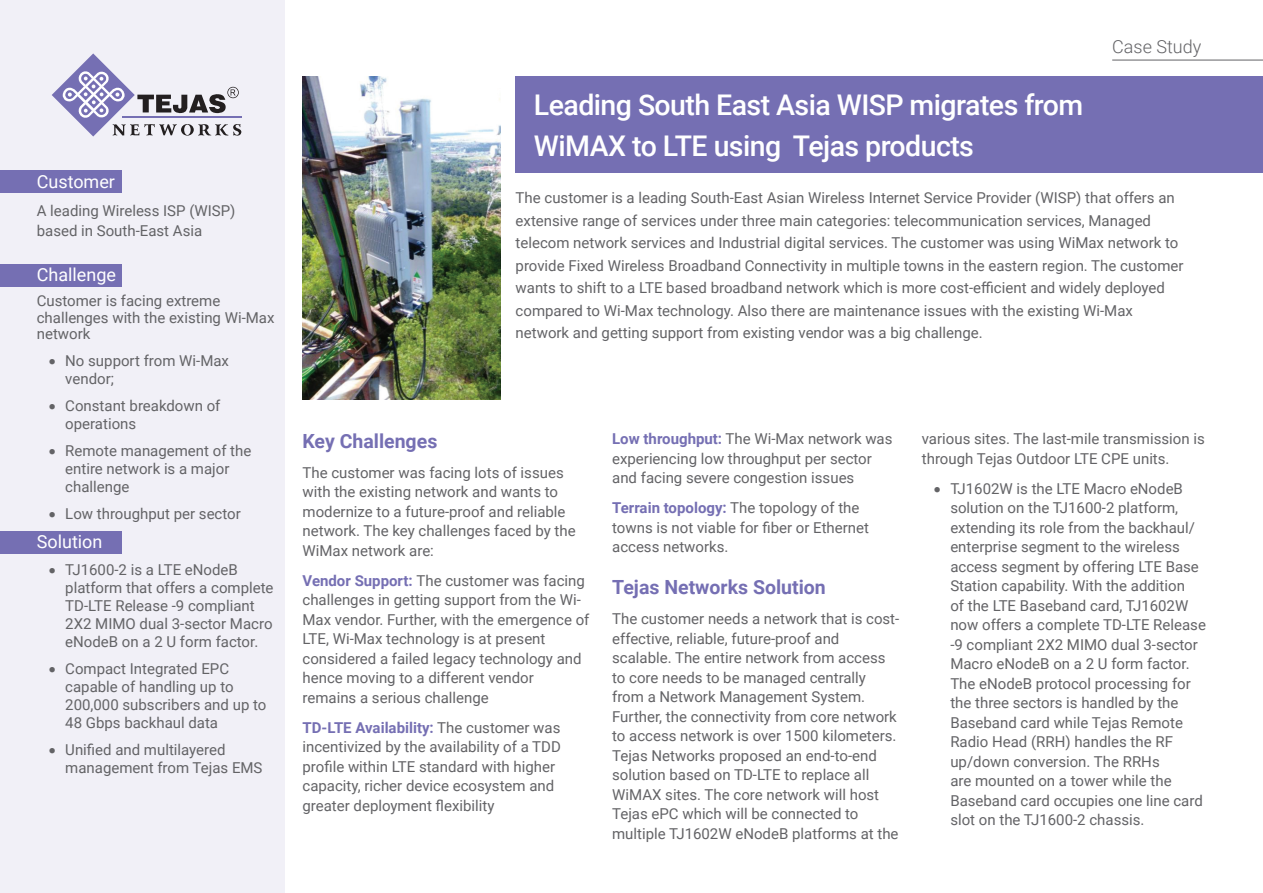
<style>
.page{position:relative;width:1263px;height:893px;background:#fff}
.page>*{position:absolute;margin:0;border:0;box-sizing:border-box;transform-origin:0 0}
.t1{font:500 28.5px/40.7px "Roboto";letter-spacing:-.02em;color:#fff}
.t2{font:700 19.5px "Roboto";color:#756fb3}
.t3{font:18px "Roboto";color:#fff}
.t4{font:300 18px "Roboto";color:#636366}
.t5{font:15px/19.5px "Roboto";color:#636366}
.s1{font-weight:700;color:#756fb3}
</style>
<div class="page">
<div style="left:0;top:0;width:284px;height:893px;background:#f1f0f7"></div>
<div style="left:0;top:170px;width:122px;height:22px;background:#756fb3"></div>
<div style="left:0;top:264px;width:122px;height:23px;background:#756fb3"></div>
<div style="left:0;top:531px;width:122px;height:23px;background:#756fb3"></div>
<hr style="left:1112px;top:60px;width:151px;height:1px;background:#636366">
<div style="left:516px;top:77px;width:747px;height:96px;background:#756fb3"></div>
<img style="left:302px;top:77px;width:198px;height:322px">
<svg style="left:52px;top:53px;width:190px;height:84px"></svg>
<p class="t3" style="left:37px;top:168px;width:80px">Customer</p>
<p class="t5" style="left:37px;top:200px;width:200px">A leading Wireless ISP (WISP) based in South-East Asia</p>
<p class="t3" style="left:37px;top:262px;width:81px">Challenge</p>
<p class="t5" style="left:37px;top:292px;width:239px;line-height:16.5px">Customer is facing extreme challenges with the existing Wi-Max network</p>
<p class="t5" style="left:65px;top:351px;width:165px;line-height:18px;text-indent:-16px">• No support from Wi-Max vendor;</p>
<p class="t5" style="left:65px;top:396px;width:157px;line-height:18px;text-indent:-16px">• Constant breakdown of operations</p>
<p class="t5" style="left:65px;top:441px;width:188px;line-height:18px;text-indent:-16px">• Remote management of the entire network is a major challenge</p>
<p class="t5" style="left:49px;top:504px;width:194px">• Low throughput per sector</p>
<p class="t3" style="left:37px;top:529px;width:67px">Solution</p>
<p class="t5" style="left:65px;top:560px;width:210px;line-height:18px;text-indent:-16px">• TJ1600-2 is a LTE eNodeB platform that offers a complete<br>TD-LTE Release -9 compliant<br>2X2 MIMO dual 3-sector Macro eNodeB on a 2 U form factor.</p>
<p class="t5" style="left:65px;top:659px;width:203px;line-height:18px;text-indent:-16px">• Compact Integrated EPC capable of handling up to<br>200,000 subscribers and up to<br>48 Gbps backhaul data</p>
<p class="t5" style="left:65px;top:740px;width:199px;line-height:18px;text-indent:-16px">• Unified and multilayered management from Tejas EMS</p>
<h1 class="t1" style="left:534px;top:84px;width:551px">Leading South East Asia WISP migrates from<br>WiMAX to LTE using Tejas products</h1>
<p class="t4" style="left:1112px;top:34px;width:90px">Case Study</p>
<p class="t5" style="left:516px;top:186px;width:669px;line-height:22.5px">The customer is a leading South-East Asian Wireless Internet Service Provider (WISP) that offers an extensive range of services under three main categories: telecommunication services, Managed telecom network services and Industrial digital services. The customer was using WiMax network to provide Fixed Wireless Broadband Connectivity in multiple towns in the eastern region. The customer wants to shift to a LTE based broadband network which is more cost-efficient and widely deployed compared to Wi-Max technology. Also there are maintenance issues with the existing Wi-Max network and getting support from existing vendor was a big challenge.</p>
<h2 class="t2" style="left:302px;top:427px;width:136px">Key Challenges</h2>
<p class="t5" style="left:302px;top:462px;width:275px">The customer was facing lots of issues with the existing network and wants to modernize to a future-proof and reliable network. The key challenges faced by the WiMax network are:</p>
<p class="t5" style="left:302px;top:570px;width:288px"><span class="s1">Vendor Support:</span> The customer was facing challenges in getting support from the Wi-Max vendor. Further, with the emergence of LTE, Wi-Max technology is at present considered a failed legacy technology and hence moving to a different vendor remains a serious challenge</p>
<p class="t5" style="left:302px;top:717px;width:260px"><span class="s1">TD-LTE Availability:</span> The customer was incentivized by the availability of a TDD profile within LTE standard with higher capacity, richer device ecosystem and greater deployment flexibility</p>
<p class="t5" style="left:612px;top:429px;width:282px"><span class="s1">Low throughput:</span> The Wi-Max network was experiencing low throughput per sector and facing severe congestion issues</p>
<p class="t5" style="left:612px;top:498px;width:258px"><span class="s1">Terrain topology:</span> The topology of the towns is not viable for fiber or Ethernet access networks.</p>
<h2 class="t2" style="left:612px;top:574px;width:215px">Tejas Networks Solution</h2>
<p class="t5" style="left:612px;top:609px;width:289px">The customer needs a network that is cost&shy;effective, reliable, future-proof and scalable. The entire network from access to core needs to be managed centrally from a Network Management System.<br>Further, the connectivity from core network to access network is over 1500 kilometers.<br>Tejas Networks proposed an end-to-end solution based on TD-LTE to replace all WiMAX sites. The core network will host Tejas ePC which will be connected to multiple TJ1602W eNodeB platforms at the</p>
<p class="t5" style="left:922px;top:429px;width:284px">various sites. The last-mile transmission is through Tejas Outdoor LTE CPE units.</p>
<p class="t5" style="left:950px;top:478px;width:257px;text-indent:-16px">• TJ1602W is the LTE Macro eNodeB solution on the TJ1600-2 platform, extending its role from the backhaul/ enterprise segment to the wireless access segment by offering LTE Base Station capability. With the addition<br>of the LTE Baseband card, TJ1602W now offers a complete TD-LTE Release -9 compliant 2X2 MIMO dual 3-sector Macro eNodeB on a 2 U form factor.<br>The eNodeB protocol processing for the three sectors is handled by the Baseband card while Tejas Remote Radio Head (RRH) handles the RF up/down conversion. The RRHs<br>are mounted on a tower while the Baseband card occupies one line card slot on the TJ1600-2 chassis.</p>
</div>
